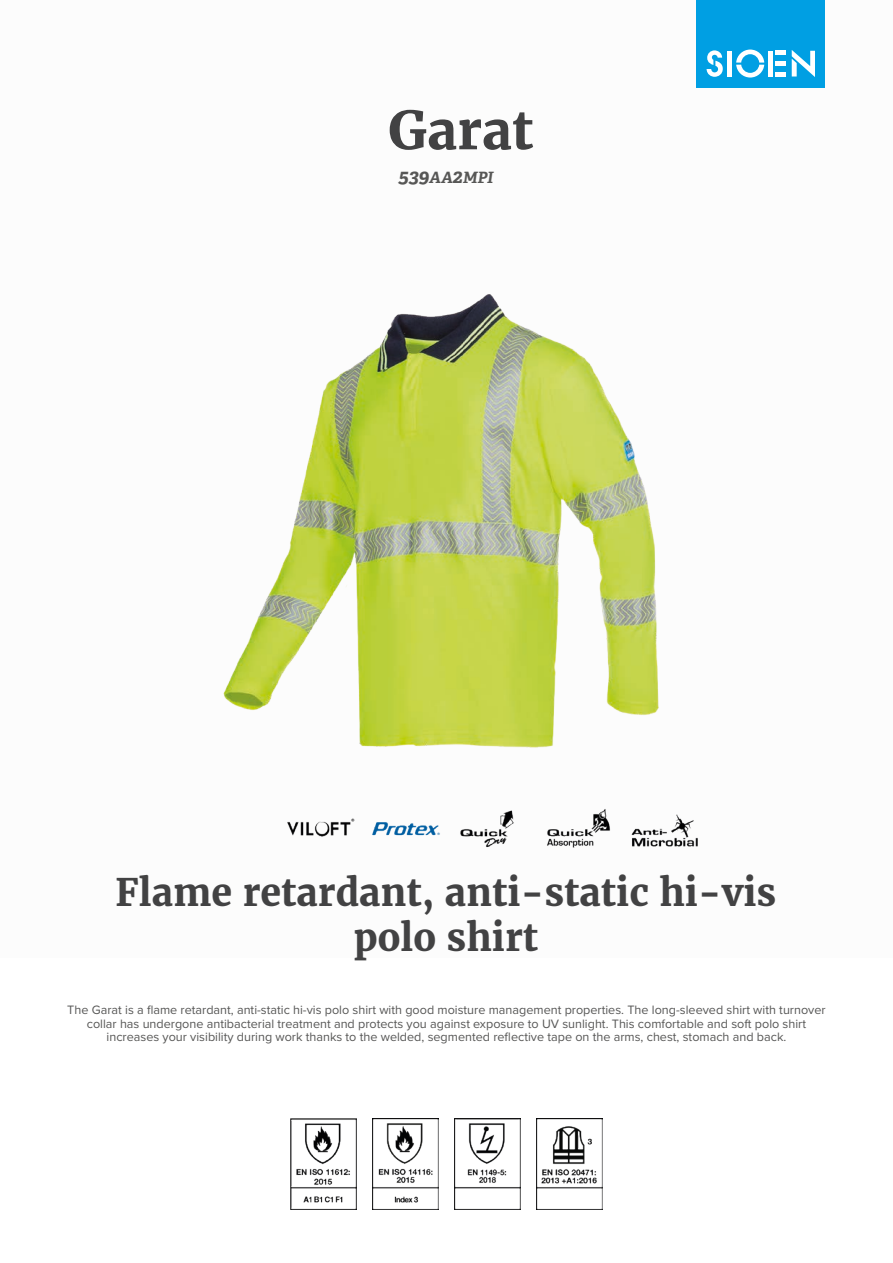
<style>
.page{position:relative;width:893px;height:1263px;background:#fff}
.page>*{position:absolute;margin:0;border:0;box-sizing:border-box;transform-origin:0 0}
.t1{font:700 52.5px "Merriweather";color:#424243}
.t2{font:700 37.5px/45px "Merriweather";color:#424243;text-align:center}
.t3{font:italic 700 15.6px "Adelle";color:#575756}
.t4{font:12.6px/13.6px "Proxima Nova";color:#575756;text-align:center}
.s1{font-size:19.5px}
</style>
<div class="page">
<div style="left:697px;top:0;width:128px;height:88px;background:#009fe3"></div>
<svg style="left:707px;top:50px;width:16px;height:27px"></svg>
<svg style="left:736px;top:50px;width:28px;height:28px"></svg>
<div style="left:727px;top:51px;width:5px;height:26px;background:#fff"></div>
<div style="left:768px;top:51px;width:5px;height:26px;background:#fff"></div>
<div style="left:775px;top:72px;width:11px;height:5px;background:#fff"></div>
<div style="left:775px;top:61px;width:11px;height:5px;background:#fff"></div>
<hr style="left:775px;top:51px;width:11px;height:4px;background:#fff">
<svg style="left:792px;top:50px;width:23px;height:27px"></svg>
<img style="left:688px;top:820px;width:10px;height:27px">
<img style="left:290px;top:1118px;width:67px;height:92px">
<img style="left:372px;top:1118px;width:66px;height:92px">
<img style="left:454px;top:1118px;width:67px;height:92px">
<img style="left:536px;top:1118px;width:67px;height:92px">
<img style="left:223px;top:294px;width:465px;height:554px">
<h1 class="t1" style="left:388px;top:95px;width:147px">Garat</h1>
<p class="t3" style="left:399px;top:168px;width:96px"><span class="s1">539</span>AA<span class="s1">2</span>MPI</p>
<h2 class="t2" style="left:115px;top:869px;width:662px">Flame retardant, anti-static hi-vis polo shirt</h2>
<p class="t4" style="left:67px;top:1002px;width:760px">The Garat is a flame retardant, anti-static hi-vis polo shirt with good moisture management properties. The long-sleeved shirt with turnover collar has undergone antibacterial treatment and protects you against exposure to UV sunlight. This comfortable and soft polo shirt increases your visibility during work thanks to the welded, segmented reflective tape on the arms, chest, stomach and back.</p>
</div>
